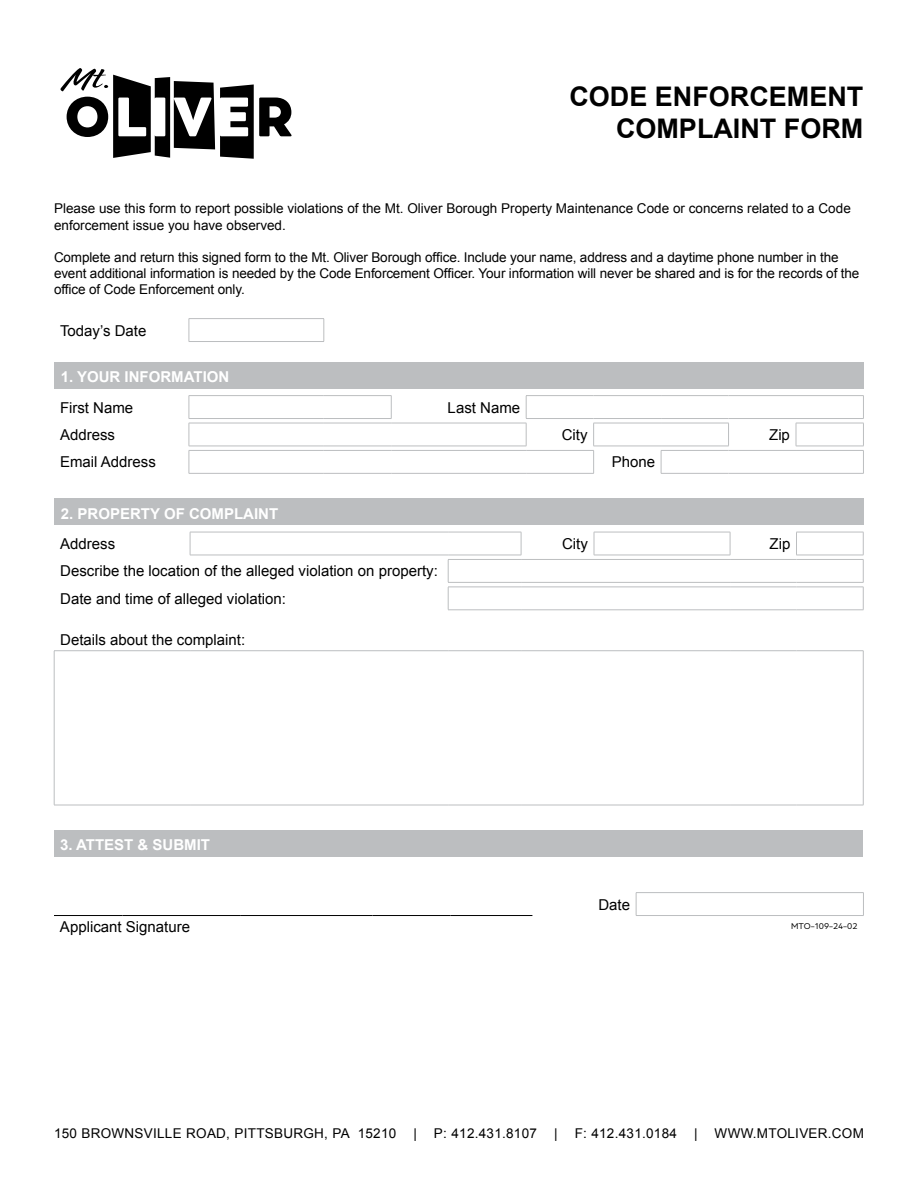
<style>
.page{position:relative;width:918px;height:1188px;background:#fff}
.page>*{position:absolute;margin:0;border:0;box-sizing:border-box;transform-origin:0 0}
.t1{font:700 27px/32.4px "Arial";color:#000;text-align:right}
.t2{font:15px/27.5px "Arial";color:#000}
.t3{font:700 15px "Arial";color:#fff}
.t4{font:13.5px/16.2px "Arial";letter-spacing:-.01em;color:#000}
.t5{font:13.5px "Arial";letter-spacing:.02em;color:#000}
.t6{font:9px "Arboria";color:#000}
</style>
<div class="page">
<svg style="left:60px;top:68px;width:232px;height:91px"></svg>
<div style="left:54px;top:362px;width:809px;height:27px;background:#bcbec0"></div>
<hr style="left:189px;top:318px;width:135px;height:1px;background:#bcbec0">
<svg style="left:189px;top:319px;width:1px;height:22px"></svg>
<svg style="left:324px;top:319px;width:1px;height:22px"></svg>
<hr style="left:189px;top:341px;width:135px;height:1px;background:#bcbec0">
<hr style="left:189px;top:395px;width:135px;height:1px;background:#bcbec0">
<hr style="left:324px;top:395px;width:67px;height:1px;background:#bcbec0">
<svg style="left:391px;top:396px;width:1px;height:22px"></svg>
<hr style="left:189px;top:418px;width:135px;height:1px;background:#bcbec0">
<hr style="left:324px;top:418px;width:67px;height:1px;background:#bcbec0">
<hr style="left:526px;top:395px;width:68px;height:1px;background:#bcbec0">
<hr style="left:594px;top:395px;width:67px;height:1px;background:#bcbec0">
<hr style="left:661px;top:395px;width:68px;height:1px;background:#bcbec0">
<hr style="left:729px;top:395px;width:67px;height:1px;background:#bcbec0">
<hr style="left:796px;top:395px;width:68px;height:1px;background:#bcbec0">
<hr style="left:526px;top:418px;width:68px;height:1px;background:#bcbec0">
<hr style="left:594px;top:418px;width:67px;height:1px;background:#bcbec0">
<hr style="left:661px;top:418px;width:68px;height:1px;background:#bcbec0">
<hr style="left:729px;top:418px;width:67px;height:1px;background:#bcbec0">
<hr style="left:796px;top:418px;width:68px;height:1px;background:#bcbec0">
<hr style="left:189px;top:423px;width:135px;height:1px;background:#bcbec0">
<hr style="left:324px;top:423px;width:67px;height:1px;background:#bcbec0">
<hr style="left:391px;top:423px;width:135px;height:1px;background:#bcbec0">
<svg style="left:526px;top:396px;width:1px;height:50px"></svg>
<hr style="left:189px;top:446px;width:135px;height:1px;background:#bcbec0">
<hr style="left:324px;top:446px;width:67px;height:1px;background:#bcbec0">
<hr style="left:391px;top:446px;width:135px;height:1px;background:#bcbec0">
<hr style="left:593px;top:423px;width:68px;height:1px;background:#bcbec0">
<hr style="left:661px;top:423px;width:68px;height:1px;background:#bcbec0">
<svg style="left:728px;top:424px;width:1px;height:22px"></svg>
<hr style="left:593px;top:446px;width:68px;height:1px;background:#bcbec0">
<hr style="left:661px;top:446px;width:68px;height:1px;background:#bcbec0">
<hr style="left:189px;top:450px;width:135px;height:1px;background:#bcbec0">
<svg style="left:189px;top:396px;width:1px;height:77px"></svg>
<hr style="left:324px;top:450px;width:67px;height:1px;background:#bcbec0">
<hr style="left:391px;top:450px;width:135px;height:1px;background:#bcbec0">
<hr style="left:526px;top:450px;width:68px;height:1px;background:#bcbec0">
<svg style="left:593px;top:423px;width:1px;height:50px"></svg>
<hr style="left:189px;top:473px;width:135px;height:1px;background:#bcbec0">
<hr style="left:324px;top:473px;width:67px;height:1px;background:#bcbec0">
<hr style="left:391px;top:473px;width:135px;height:1px;background:#bcbec0">
<hr style="left:526px;top:473px;width:68px;height:1px;background:#bcbec0">
<hr style="left:796px;top:423px;width:68px;height:1px;background:#bcbec0">
<svg style="left:796px;top:423px;width:1px;height:23px"></svg>
<hr style="left:796px;top:446px;width:68px;height:1px;background:#bcbec0">
<hr style="left:661px;top:450px;width:68px;height:1px;background:#bcbec0">
<svg style="left:661px;top:451px;width:1px;height:22px"></svg>
<hr style="left:729px;top:450px;width:67px;height:1px;background:#bcbec0">
<hr style="left:796px;top:450px;width:68px;height:1px;background:#bcbec0">
<svg style="left:863px;top:396px;width:1px;height:77px"></svg>
<hr style="left:661px;top:473px;width:68px;height:1px;background:#bcbec0">
<hr style="left:729px;top:473px;width:67px;height:1px;background:#bcbec0">
<hr style="left:796px;top:473px;width:68px;height:1px;background:#bcbec0">
<div style="left:54px;top:498px;width:809px;height:27px;background:#bcbec0"></div>
<hr style="left:54px;top:650px;width:136px;height:1px;background:#bcbec0">
<hr style="left:54px;top:651px;width:1px;height:154px;background:#bcbec0">
<hr style="left:190px;top:650px;width:258px;height:1px;background:#bcbec0">
<hr style="left:448px;top:650px;width:73px;height:1px;background:#bcbec0">
<hr style="left:521px;top:650px;width:73px;height:1px;background:#bcbec0">
<hr style="left:594px;top:650px;width:136px;height:1px;background:#bcbec0">
<hr style="left:730px;top:650px;width:66px;height:1px;background:#bcbec0">
<hr style="left:796px;top:650px;width:67px;height:1px;background:#bcbec0">
<hr style="left:863px;top:651px;width:1px;height:154px;background:#bcbec0">
<hr style="left:54px;top:805px;width:136px;height:1px;background:#bcbec0">
<hr style="left:190px;top:805px;width:258px;height:1px;background:#bcbec0">
<hr style="left:448px;top:805px;width:73px;height:1px;background:#bcbec0">
<hr style="left:521px;top:805px;width:73px;height:1px;background:#bcbec0">
<hr style="left:594px;top:805px;width:136px;height:1px;background:#bcbec0">
<hr style="left:730px;top:805px;width:66px;height:1px;background:#bcbec0">
<hr style="left:796px;top:805px;width:67px;height:1px;background:#bcbec0">
<hr style="left:594px;top:532px;width:136px;height:1px;background:#bcbec0">
<svg style="left:594px;top:532px;width:1px;height:23px"></svg>
<svg style="left:730px;top:532px;width:1px;height:23px"></svg>
<hr style="left:594px;top:555px;width:136px;height:1px;background:#bcbec0">
<hr style="left:796px;top:532px;width:67px;height:1px;background:#bcbec0">
<svg style="left:796px;top:533px;width:1px;height:22px"></svg>
<hr style="left:796px;top:555px;width:67px;height:1px;background:#bcbec0">
<hr style="left:448px;top:559px;width:73px;height:1px;background:#bcbec0">
<hr style="left:521px;top:559px;width:73px;height:1px;background:#bcbec0">
<hr style="left:594px;top:559px;width:136px;height:1px;background:#bcbec0">
<hr style="left:730px;top:559px;width:66px;height:1px;background:#bcbec0">
<hr style="left:796px;top:559px;width:67px;height:1px;background:#bcbec0">
<hr style="left:448px;top:582px;width:73px;height:1px;background:#bcbec0">
<hr style="left:521px;top:582px;width:73px;height:1px;background:#bcbec0">
<hr style="left:594px;top:582px;width:136px;height:1px;background:#bcbec0">
<hr style="left:730px;top:582px;width:66px;height:1px;background:#bcbec0">
<hr style="left:796px;top:582px;width:67px;height:1px;background:#bcbec0">
<hr style="left:448px;top:587px;width:73px;height:1px;background:#bcbec0">
<svg style="left:448px;top:560px;width:1px;height:50px"></svg>
<hr style="left:521px;top:587px;width:73px;height:1px;background:#bcbec0">
<hr style="left:594px;top:587px;width:136px;height:1px;background:#bcbec0">
<hr style="left:730px;top:587px;width:66px;height:1px;background:#bcbec0">
<hr style="left:796px;top:587px;width:67px;height:1px;background:#bcbec0">
<svg style="left:863px;top:532px;width:1px;height:78px"></svg>
<hr style="left:448px;top:610px;width:73px;height:1px;background:#bcbec0">
<hr style="left:521px;top:610px;width:73px;height:1px;background:#bcbec0">
<hr style="left:594px;top:610px;width:136px;height:1px;background:#bcbec0">
<hr style="left:730px;top:610px;width:66px;height:1px;background:#bcbec0">
<hr style="left:796px;top:610px;width:67px;height:1px;background:#bcbec0">
<hr style="left:190px;top:532px;width:258px;height:1px;background:#bcbec0">
<svg style="left:190px;top:532px;width:1px;height:23px"></svg>
<hr style="left:448px;top:532px;width:73px;height:1px;background:#bcbec0">
<svg style="left:521px;top:532px;width:1px;height:23px"></svg>
<hr style="left:190px;top:555px;width:258px;height:1px;background:#bcbec0">
<hr style="left:448px;top:555px;width:73px;height:1px;background:#bcbec0">
<div style="left:54px;top:830px;width:809px;height:27px;background:#bcbec0"></div>
<hr style="left:54px;top:915px;width:68px;height:1px;background:#000">
<hr style="left:122px;top:915px;width:119px;height:1px;background:#000">
<hr style="left:241px;top:915px;width:132px;height:1px;background:#000">
<hr style="left:373px;top:915px;width:77px;height:1px;background:#000">
<hr style="left:450px;top:915px;width:82px;height:1px;background:#000">
<hr style="left:636px;top:892px;width:228px;height:1px;background:#bcbec0">
<svg style="left:636px;top:893px;width:1px;height:22px"></svg>
<svg style="left:863px;top:893px;width:1px;height:22px"></svg>
<hr style="left:636px;top:915px;width:228px;height:1px;background:#bcbec0">
<h1 class="t1" style="left:569px;top:81px;width:296px">CODE ENFORCEMENT<br>COMPLAINT FORM</h1>
<p class="t4" style="left:54px;top:201px;width:798px">Please use this form to report possible violations of the Mt. Oliver Borough Property Maintenance Code or concerns related to a Code enforcement issue you have observed.</p>
<p class="t4" style="left:54px;top:249px;width:807px">Complete and return this signed form to the Mt. Oliver Borough office. Include your name, address and a daytime phone number in the event additional information is needed by the Code Enforcement Officer. Your information will never be shared and is for the records of the office of Code Enforcement only.</p>
<p class="t2" style="left:60px;top:317px;width:88px">Today’s Date</p>
<p class="t3" style="left:61px;top:367px;width:170px">1. YOUR INFORMATION</p>
<p class="t2" style="left:60px;top:394px;width:75px">First Name</p>
<p class="t2" style="left:448px;top:394px;width:74px">Last Name</p>
<p class="t2" style="left:60px;top:421px;width:57px">Address</p>
<p class="t2" style="left:562px;top:421px;width:27px">City</p>
<p class="t2" style="left:769px;top:421px;width:22px">Zip</p>
<p class="t2" style="left:60px;top:449px;width:97px">Email Address</p>
<p class="t2" style="left:612px;top:449px;width:45px">Phone</p>
<p class="t3" style="left:61px;top:503px;width:219px">2. PROPERTY OF COMPLAINT</p>
<p class="t2" style="left:60px;top:530px;width:57px">Address</p>
<p class="t2" style="left:562px;top:530px;width:27px">City</p>
<p class="t2" style="left:770px;top:530px;width:22px">Zip</p>
<p class="t2" style="left:60px;top:558px;width:379px">Describe the location of the alleged violation on property:<br>Date and time of alleged violation:</p>
<p class="t2" style="left:60px;top:626px;width:187px">Details about the complaint:</p>
<p class="t3" style="left:60px;top:835px;width:152px">3. ATTEST &amp; SUBMIT</p>
<p class="t2" style="left:598px;top:891px;width:33px">Date</p>
<p class="t2" style="left:60px;top:914px;width:132px">Applicant Signature</p>
<p class="t6" style="left:791px;top:920px;width:68px">MTO-109-24-02</p>
<p class="t5" style="left:54px;top:1125px;width:344px">150 BROWNSVILLE ROAD, PITTSBURGH, PA 15210</p>
<p class="t4" style="left:413px;top:1126px;width:5px">|</p>
<p class="t5" style="left:434px;top:1125px;width:105px">P: 412.431.8107</p>
<p class="t4" style="left:554px;top:1126px;width:5px">|</p>
<p class="t5" style="left:575px;top:1125px;width:104px">F: 412.431.0184</p>
<p class="t4" style="left:694px;top:1126px;width:5px">|</p>
<p class="t5" style="left:715px;top:1125px;width:151px">WWW.MTOLIVER.COM</p>
</div>
